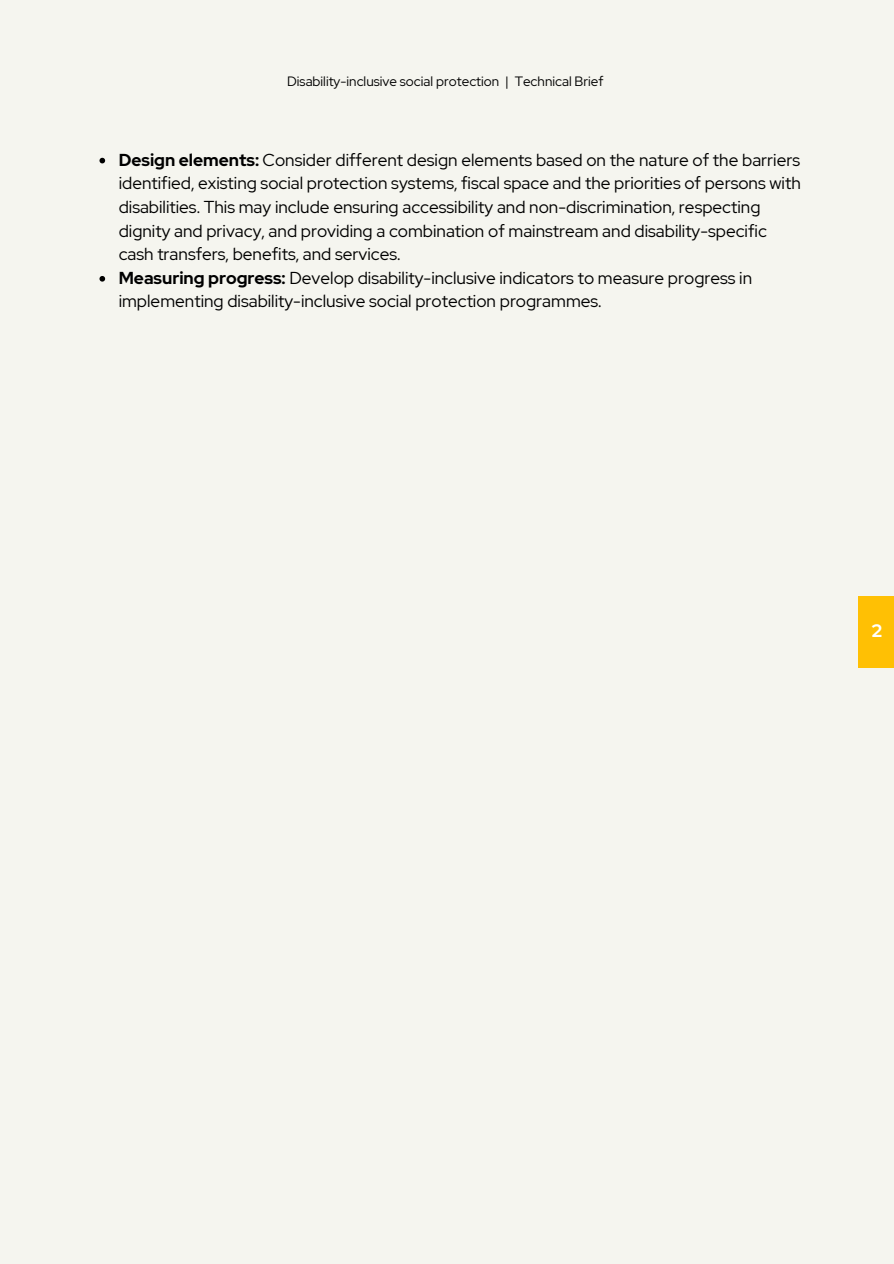
<style>
.page{position:relative;width:894px;height:1264px;background:#fff}
.page>*{position:absolute;margin:0;border:0;box-sizing:border-box;transform-origin:0 0}
.t1{font:700 18px "Red Hat Display";color:#fff}
.t2{font:17.25px/23.7px "Red Hat Display";color:#000}
.t3{font:13.5px "Red Hat Display";color:#000}
.s1{font-weight:700}
</style>
<div class="page">
<div style="left:0;top:0;width:893px;height:1263px;background:#f5f5ef"></div>
<svg style="left:99px;top:158px;width:6px;height:5px"></svg>
<svg style="left:99px;top:276px;width:6px;height:5px"></svg>
<div style="left:857px;top:596px;width:36px;height:71px;background:#ffc004"></div>
<p class="t3" style="left:287px;top:72px;width:318px">Disability-inclusive social protection | Technical Brief</p>
<p class="t2" style="left:119px;top:148px;width:683px"><span class="s1">Design elements:</span> Consider different design elements based on the nature of the barriers identified, existing social protection systems, fiscal space and the priorities of persons with disabilities. This may include ensuring accessibility and non-discrimination, respecting dignity and privacy, and providing a combination of mainstream and disability-specific cash transfers, benefits, and services.</p>
<p class="t2" style="left:119px;top:266px;width:634px"><span class="s1">Measuring progress:</span> Develop disability-inclusive indicators to measure progress in implementing disability-inclusive social protection programmes.</p>
<p class="t1" style="left:871px;top:619px;width:12px">2</p>
</div>
